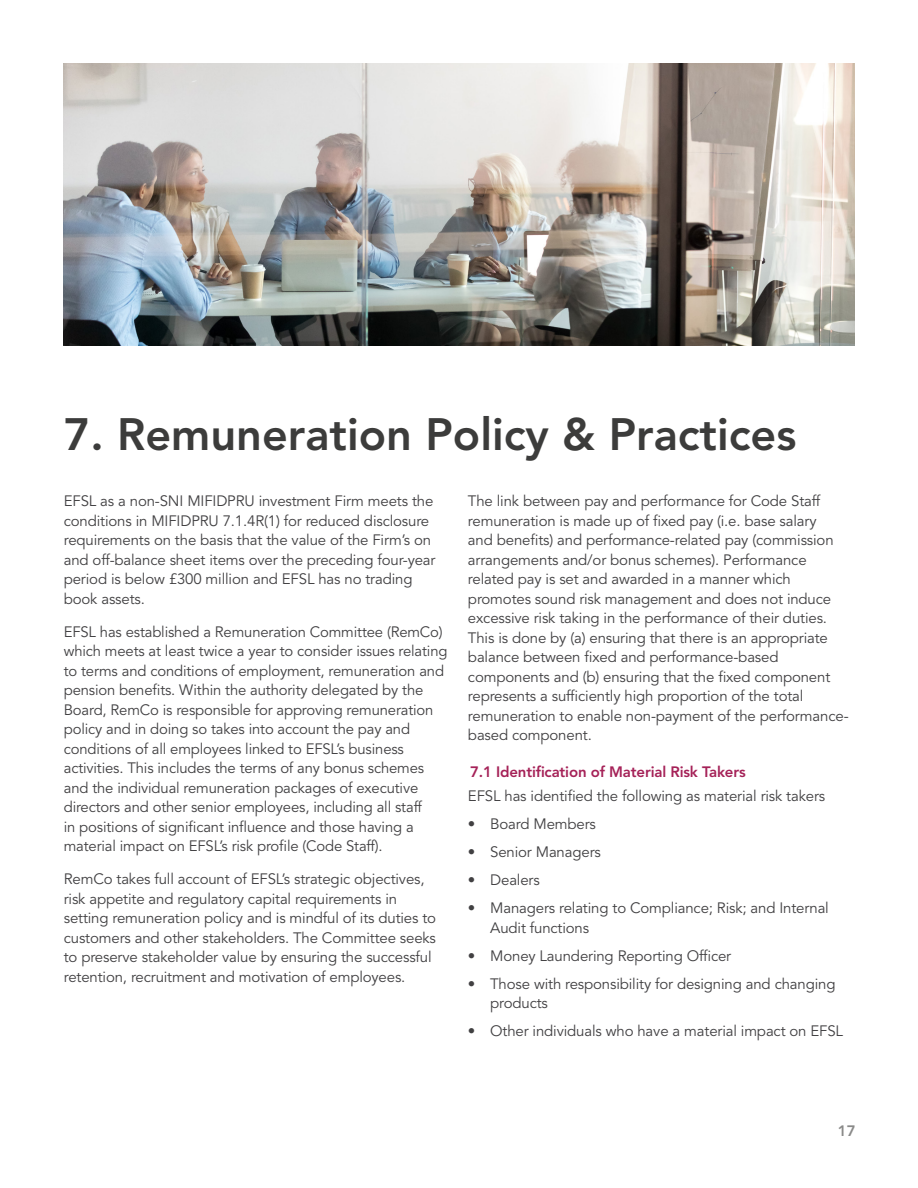
<style>
.page{position:relative;width:918px;height:1188px;background:#fff}
.page>*{position:absolute;margin:0;border:0;box-sizing:border-box;transform-origin:0 0}
.t1{font:800 45px "Avenir LT Pro";color:#3c3c3b}
.t2{font:15px/19.5px "Avenir LT Pro";letter-spacing:-.01em;color:#414042}
.t3{font:800 15px "Avenir LT Pro";letter-spacing:-.01em;color:#a52258}
.t4{font:800 15px "Avenir LT Pro";color:#8a8a89}
</style>
<div class="page">
<img style="left:64px;top:64px;width:790px;height:282px">
<h1 class="t1" style="left:64px;top:407px;width:734px">7. Remuneration Policy &amp; Practices</h1>
<p class="t2" style="left:64px;top:491px;width:373px">EFSL as a non-SNI MIFIDPRU investment Firm meets the conditions in MIFIDPRU 7.1.4R(1) for reduced disclosure requirements on the basis that the value of the Firm’s on and off-balance sheet items over the preceding four-year period is below £300 million and EFSL has no trading book assets.</p>
<p class="t2" style="left:64px;top:622px;width:385px">EFSL has established a Remuneration Committee (RemCo) which meets at least twice a year to consider issues relating to terms and conditions of employment, remuneration and pension benefits. Within the authority delegated by the Board, RemCo is responsible for approving remuneration policy and in doing so takes into account the pay and conditions of all employees linked to EFSL’s business activities. This includes the terms of any bonus schemes and the individual remuneration packages of executive directors and other senior employees, including all staff<br>in positions of significant influence and those having a material impact on EFSL’s risk profile (Code Staff).</p>
<p class="t2" style="left:64px;top:869px;width:374px">RemCo takes full account of EFSL’s strategic objectives, risk appetite and regulatory capital requirements in setting remuneration policy and is mindful of its duties to customers and other stakeholders. The Committee seeks to preserve stakeholder value by ensuring the successful retention, recruitment and motivation of employees.</p>
<p class="t2" style="left:468px;top:491px;width:382px">The link between pay and performance for Code Staff remuneration is made up of fixed pay (i.e. base salary<br>and benefits) and performance-related pay (commission arrangements and/or bonus schemes). Performance related pay is set and awarded in a manner which promotes sound risk management and does not induce excessive risk taking in the performance of their duties.<br>This is done by (a) ensuring that there is an appropriate balance between fixed and performance-based components and (b) ensuring that the fixed component represents a sufficiently high proportion of the total remuneration to enable non-payment of the performance&shy;based component.</p>
<p class="t3" style="left:470px;top:763px;width:277px">7.1 Identification of Material Risk Takers</p>
<p class="t2" style="left:468px;top:786px;width:359px">EFSL has identified the following as material risk takers</p>
<p class="t2" style="left:468px;top:814px;width:129px">• Board Members</p>
<p class="t2" style="left:468px;top:842px;width:134px">• Senior Managers</p>
<p class="t2" style="left:468px;top:870px;width:73px">• Dealers</p>
<p class="t2" style="left:490px;top:898px;width:340px;text-indent:-22px">• Managers relating to Compliance; Risk; and Internal<br>Audit functions</p>
<p class="t2" style="left:468px;top:946px;width:265px">• Money Laundering Reporting Officer</p>
<p class="t2" style="left:490px;top:974px;width:347px;text-indent:-22px">• Those with responsibility for designing and changing products</p>
<p class="t2" style="left:468px;top:1021px;width:377px">• Other individuals who have a material impact on EFSL</p>
<p class="t4" style="left:838px;top:1121px;width:19px">17</p>
</div>
